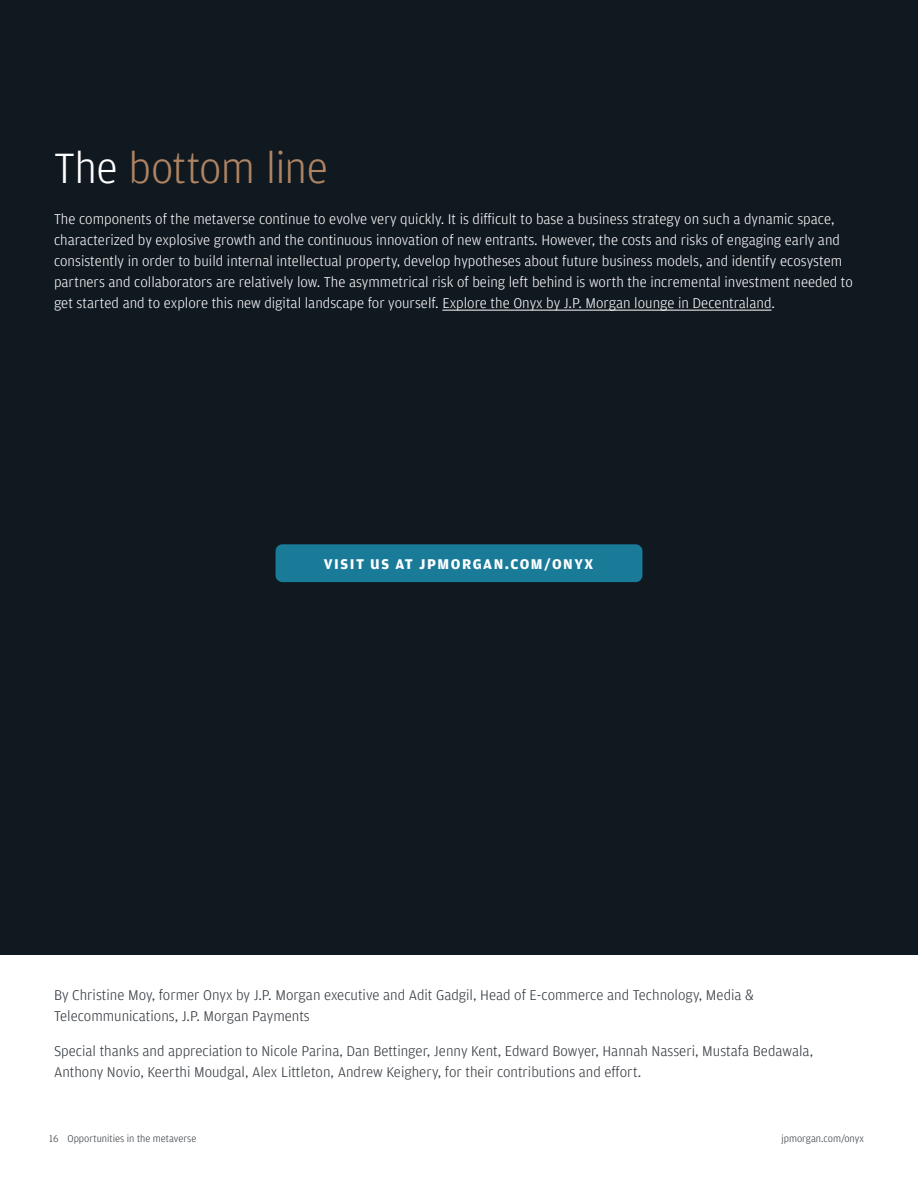
<style>
.page{position:relative;width:918px;height:1188px;background:#fff}
.page>*{position:absolute;margin:0;border:0;box-sizing:border-box;transform-origin:0 0}
.t1{font:300 45px "Amplitude";letter-spacing:-.01em;color:#af8462}
.Body_Paragraph{font:300 15px/21px "Amplitude";color:#fff}
.Body_Paragraph-2{font:300 15px/21px "Amplitude";color:#31373d}
.Button{font:700 15px "Amplitude";letter-spacing:.1em;color:#fff}
.t2{font:300 10.5px "Amplitude";color:#31373d}
.s1{color:#fff}
</style>
<div class="page">
<div style="left:0;top:0;width:918px;height:955px;background:#101820"></div>
<hr style="left:442px;top:310px;width:330px;height:1px;background:#fff">
<div style="left:276px;top:544px;width:366px;height:38px;background:#1a7b99;border-radius:7px"></div>
<h1 class="t1" style="left:54px;top:140px;width:276px"><span class="s1">The</span> bottom line</h1>
<p class="Body_Paragraph" style="left:54px;top:208px;width:800px">The components of the metaverse continue to evolve very quickly. It is difficult to base a business strategy on such a dynamic space, characterized by explosive growth and the continuous innovation of new entrants. However, the costs and risks of engaging early and consistently in order to build internal intellectual property, develop hypotheses about future business models, and identify ecosystem partners and collaborators are relatively low. The asymmetrical risk of being left behind is worth the incremental investment needed to get started and to explore this new digital landscape for yourself. Explore the Onyx by J.P. Morgan lounge in Decentraland.</p>
<p class="Button" style="left:324px;top:555px;width:271px">VISIT US AT JPMORGAN.COM/ONYX</p>
<p class="Body_Paragraph-2" style="left:54px;top:984px;width:702px">By Christine Moy, former Onyx by J.P. Morgan executive and Adit Gadgil, Head of E-commerce and Technology, Media &amp;<br>Telecommunications, J.P. Morgan Payments</p>
<p class="Body_Paragraph-2" style="left:54px;top:1040px;width:761px">Special thanks and appreciation to Nicole Parina, Dan Bettinger, Jenny Kent, Edward Bowyer, Hannah Nasseri, Mustafa Bedawala,<br>Anthony Novio, Keerthi Moudgal, Alex Littleton, Andrew Keighery, for their contributions and effort.</p>
<p class="t2" style="left:49px;top:1132px;width:11px">16</p>
<p class="t2" style="left:68px;top:1132px;width:130px">Opportunities in the metaverse</p>
<p class="t2" style="left:781px;top:1132px;width:84px">jpmorgan.com/onyx</p>
</div>
